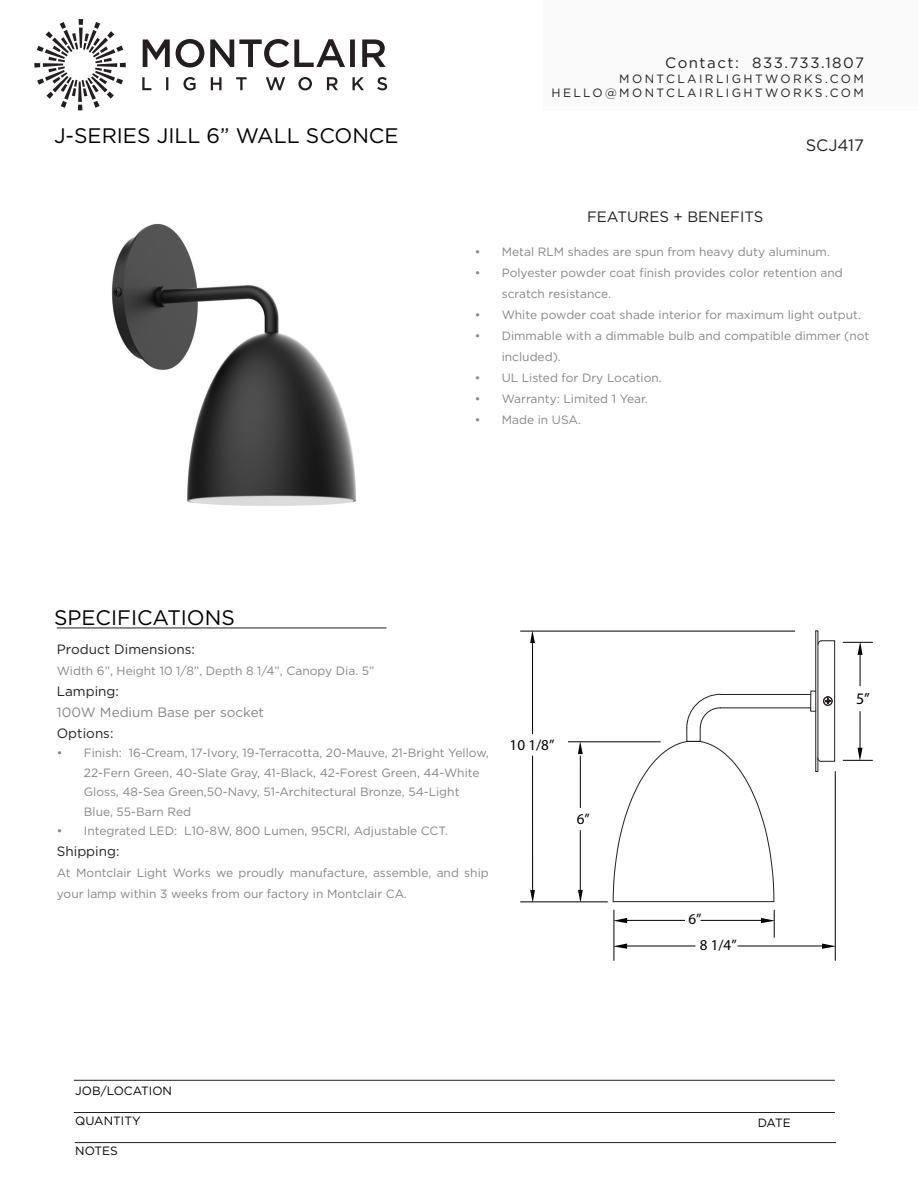
<style>
.page{position:relative;width:918px;height:1188px;background:#fff}
.page>*{position:absolute;margin:0;border:0;box-sizing:border-box;transform-origin:0 0}
.Page_Section_Header{font:21px "Gotham";color:#000}
.Product_Number{font:16.5px "Gotham";color:#231f20}
.t1{font:16.05px "Myriad Pro";color:#000}
.t2{font:15.15px "Myriad Pro";color:#000}
.Right_Sidebar_Subhead{font:15px "Gotham";letter-spacing:.1em;color:#231f20}
.Right_Sidebar_Subhead-2{font:15px "Gotham";color:#231f20}
.Body_Text{font:13.5px "Gotham";color:#231f20}
.Body_Text-2{font:13.5px "Gotham";color:#868687}
.Body_Text-3{font:12px/19.5px "Gotham";color:#868687}
.t3{font:12px/14.4px "Gotham";letter-spacing:.2em;color:#231f20;text-align:right}
.Page_Section_Header-2{font:12px "Gotham";color:#000}
</style>
<div class="page">
<div style="left:543px;top:0;width:375px;height:111px;background:#fafafa"></div>
<hr style="left:74px;top:1080px;width:761px;height:1px;background:#231f20">
<hr style="left:57px;top:628px;width:329px;height:1px;background:#231f20">
<hr style="left:75px;top:1142px;width:761px;height:1px;background:#231f20">
<hr style="left:74px;top:1112px;width:761px;height:1px;background:#231f20">
<svg style="left:142px;top:77px;width:245px;height:13px"></svg>
<svg style="left:34px;top:19px;width:92px;height:91px"></svg>
<svg style="left:143px;top:39px;width:243px;height:29px"></svg>
<hr style="left:521px;top:631px;width:274px;height:1px;background:#000">
<hr style="left:532px;top:643px;width:1px;height:91px;background:#000">
<svg style="left:530px;top:631px;width:5px;height:12px"></svg>
<hr style="left:532px;top:756px;width:1px;height:141px;background:#000">
<svg style="left:530px;top:890px;width:5px;height:12px"></svg>
<hr style="left:626px;top:946px;width:69px;height:1px;background:#000">
<svg style="left:615px;top:944px;width:12px;height:5px"></svg>
<hr style="left:614px;top:910px;width:1px;height:50px;background:#000">
<hr style="left:860px;top:711px;width:1px;height:44px;background:#000">
<svg style="left:858px;top:748px;width:5px;height:12px"></svg>
<hr style="left:843px;top:760px;width:30px;height:1px;background:#000">
<hr style="left:860px;top:648px;width:1px;height:38px;background:#000">
<svg style="left:858px;top:643px;width:5px;height:12px"></svg>
<hr style="left:843px;top:642px;width:30px;height:1px;background:#000">
<hr style="left:738px;top:946px;width:85px;height:1px;background:#000">
<svg style="left:822px;top:944px;width:13px;height:5px"></svg>
<hr style="left:835px;top:772px;width:1px;height:188px;background:#000">
<svg style="left:613px;top:741px;width:161px;height:161px"></svg>
<div style="left:821px;top:641px;width:14px;height:120px;border:1px solid #231f20"></div>
<svg style="left:686px;top:694px;width:35px;height:34px"></svg>
<hr style="left:720px;top:708px;width:91px;height:1px;background:#231f20">
<hr style="left:720px;top:694px;width:91px;height:1px;background:#231f20">
<div style="left:811px;top:691px;width:5px;height:20px;border:1px solid #231f20"></div>
<div style="left:823px;top:697px;width:9px;height:9px;border:1px solid #231f20;border-radius:50%"></div>
<div style="left:824px;top:697px;width:8px;height:8px;border:1px solid #231f20;border-radius:50%"></div>
<svg style="left:825px;top:698px;width:6px;height:6px"></svg>
<hr style="left:626px;top:920px;width:59px;height:1px;background:#000">
<svg style="left:614px;top:918px;width:13px;height:5px"></svg>
<hr style="left:701px;top:920px;width:61px;height:1px;background:#000">
<svg style="left:761px;top:910px;width:14px;height:27px"></svg>
<hr style="left:568px;top:742px;width:92px;height:1px;background:#000">
<hr style="left:580px;top:830px;width:1px;height:64px;background:#000">
<svg style="left:578px;top:742px;width:5px;height:12px"></svg>
<hr style="left:580px;top:756px;width:1px;height:52px;background:#000">
<svg style="left:578px;top:890px;width:5px;height:12px"></svg>
<hr style="left:521px;top:902px;width:87px;height:1px;background:#000">
<img style="left:112px;top:224px;width:245px;height:282px">
<p class="Page_Section_Header" style="left:54px;top:122px;width:346px">J-SERIES JILL 6” WALL SCONCE</p>
<p class="Page_Section_Header" style="left:54px;top:604px;width:182px">SPECIFICATIONS</p>
<p class="Right_Sidebar_Subhead" style="left:665px;top:53px;width:200px">Contact: 833.733.1807</p>
<p class="t3" style="left:552px;top:71px;width:314px">MONTCLAIRLIGHTWORKS.COM<br>HELLO@MONTCLAIRLIGHTWORKS.COM</p>
<p class="Right_Sidebar_Subhead-2" style="left:587px;top:207px;width:178px">FEATURES + BENEFITS</p>
<p class="Product_Number" style="left:806px;top:135px;width:60px">SCJ417</p>
<p class="Body_Text-3" style="left:475px;top:242px;width:357px">• Metal RLM shades are spun from heavy duty aluminum.</p>
<p class="Body_Text-3" style="left:502px;top:262px;width:343px;line-height:21px;text-indent:-27px">• Polyester powder coat finish provides color retention and scratch resistance.</p>
<p class="Body_Text-3" style="left:475px;top:305px;width:388px">• White powder coat shade interior for maximum light output.</p>
<p class="Body_Text-3" style="left:502px;top:325px;width:369px;line-height:21px;text-indent:-27px">• Dimmable with a dimmable bulb and compatible dimmer (not included).</p>
<p class="Body_Text-3" style="left:475px;top:368px;width:189px">• UL Listed for Dry Location.</p>
<p class="Body_Text-3" style="left:475px;top:389px;width:175px">• Warranty: Limited 1 Year.</p>
<p class="Body_Text-3" style="left:475px;top:410px;width:108px">• Made in USA.</p>
<p class="Body_Text" style="left:57px;top:640px;width:140px">Product Dimensions:</p>
<p class="Body_Text-3" style="left:57px;top:660px;width:319px">Width 6”, Height 10 1/8”, Depth 8 1/4”, Canopy Dia. 5”</p>
<p class="Body_Text" style="left:57px;top:682px;width:64px">Lamping:</p>
<p class="Body_Text-2" style="left:57px;top:703px;width:209px">100W Medium Base per socket</p>
<p class="Body_Text" style="left:57px;top:724px;width:58px">Options:</p>
<p class="Body_Text-3" style="left:84px;top:743px;width:406px;text-indent:-27px">• Finish: 16-Cream, 17-Ivory, 19-Terracotta, 20-Mauve, 21-Bright Yellow, 22-Fern Green, 40-Slate Gray, 41-Black, 42-Forest Green, 44-White Gloss, 48-Sea Green,50-Navy, 51-Architectural Bronze, 54-Light Blue, 55-Barn Red</p>
<p class="Body_Text-3" style="left:57px;top:821px;width:393px">• Integrated LED: L10-8W, 800 Lumen, 95CRI, Adjustable CCT.</p>
<p class="Body_Text" style="left:57px;top:843px;width:64px">Shipping:</p>
<p class="Body_Text-3" style="left:57px;top:862px;width:433px;line-height:21px">At Montclair Light Works we proudly manufacture, assemble, and ship your lamp within 3 weeks from our factory in Montclair CA.</p>
<p class="t2" style="left:510px;top:736px;width:46px">10 1/8”</p>
<p class="t2" style="left:577px;top:810px;width:15px">6”</p>
<p class="Page_Section_Header-2" style="left:75px;top:1083px;width:98px">JOB/LOCATION</p>
<p class="Page_Section_Header-2" style="left:75px;top:1113px;width:67px">QUANTITY</p>
<p class="Page_Section_Header-2" style="left:75px;top:1143px;width:44px">NOTES</p>
<p class="t1" style="left:856px;top:689px;width:15px">5”</p>
<p class="t2" style="left:688px;top:910px;width:15px">6”</p>
<p class="t2" style="left:700px;top:935px;width:38px">8 1/4”</p>
<p class="Page_Section_Header-2" style="left:758px;top:1115px;width:35px">DATE</p>
</div>
